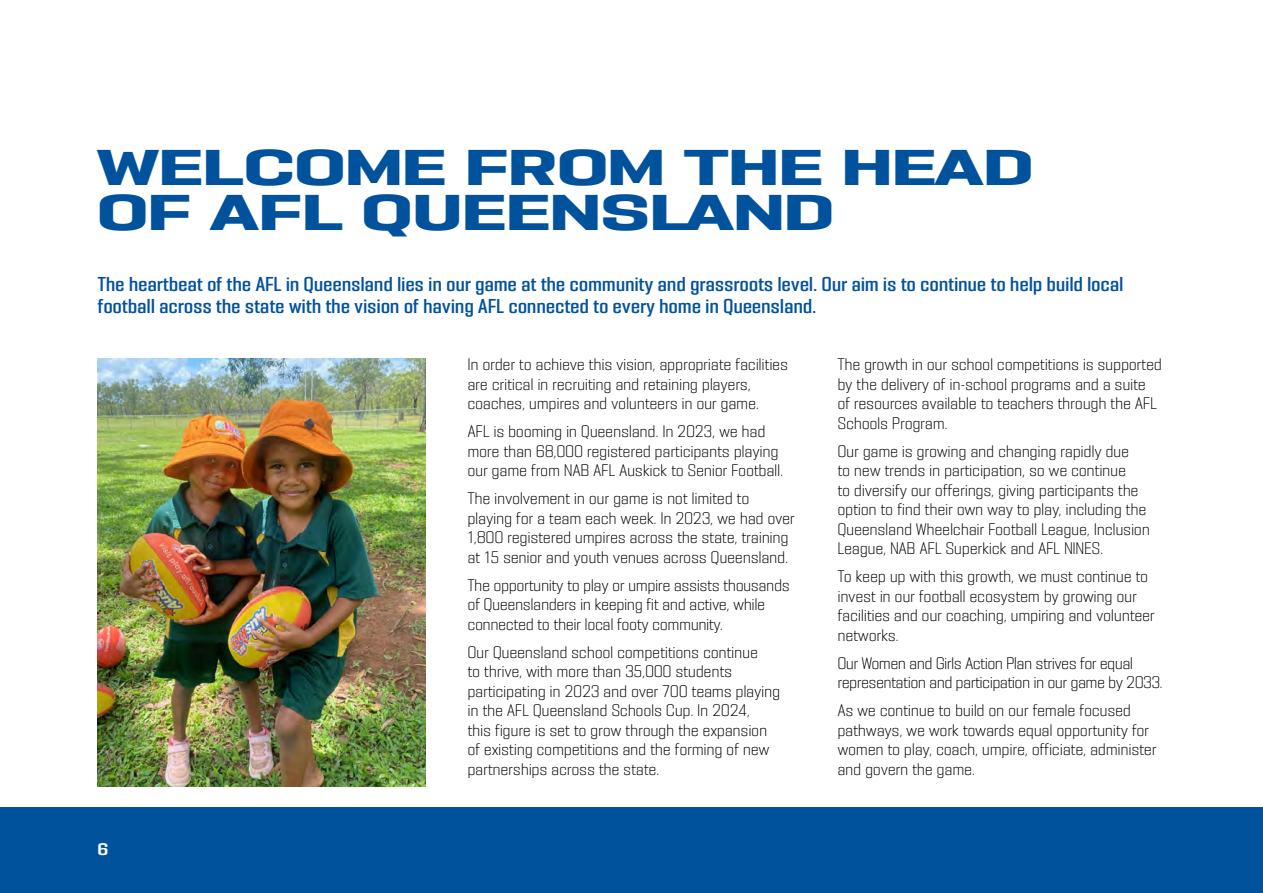
<style>
.page{position:relative;width:1263px;height:893px;background:#fff}
.page>*{position:absolute;margin:0;border:0;box-sizing:border-box;transform-origin:0 0}
.t1{font:45px/45px "PODIUM Sharp 8.10";letter-spacing:.02em;color:#00529c}
.t2{font:18px/22.5px "PODIUM Sharp 4.8";letter-spacing:.02em;color:#00529c}
.t3{font:15px/19.5px "PODIUM Sharp 5.5";letter-spacing:.02em;color:#000}
.t4{font:15px/19.5px "PODIUM Sharp 5.5";color:#000}
.t5{font:15px "PODIUM Sharp 5.9";color:#fff}
</style>
<div class="page">
<div style="left:0;top:808px;width:1263px;height:85px;background:#00529c"></div>
<img style="left:98px;top:358px;width:327px;height:429px">
<h1 class="t1" style="left:98px;top:144px;width:937px">WELCOME FROM THE HEAD<br>OF AFL QUEENSLAND</h1>
<p class="t2" style="left:98px;top:272px;width:1027px">The heartbeat of the AFL in Queensland lies in our game at the community and grassroots level. Our aim is to continue to help build local football across the state with the vision of having AFL connected to every home in Queensland.</p>
<p class="t5" style="left:98px;top:839px;width:12px">6</p>
<p class="t3" style="left:468px;top:354px;width:322px">In order to achieve this vision, appropriate facilities are critical in recruiting and retaining players, coaches, umpires and volunteers in our game.</p>
<p class="t3" style="left:468px;top:421px;width:317px">AFL is booming in Queensland. In 2023, we had more than 68,000 registered participants playing our game from NAB AFL Auskick to Senior Football.</p>
<p class="t3" style="left:468px;top:488px;width:328px">The involvement in our game is not limited to playing for a team each week. In 2023, we had over 1,800 registered umpires across the state, training at 15 senior and youth venues across Queensland.</p>
<p class="t3" style="left:468px;top:575px;width:323px">The opportunity to play or umpire assists thousands of Queenslanders in keeping fit and active, while connected to their local footy community.</p>
<p class="t3" style="left:468px;top:642px;width:314px">Our Queensland school competitions continue<br>to thrive, with more than 35,000 students participating in 2023 and over 700 teams playing in the AFL Queensland Schools Cup. In 2024,<br>this figure is set to grow through the expansion of existing competitions and the forming of new partnerships across the state.</p>
<p class="t3" style="left:838px;top:354px;width:325px">The growth in our school competitions is supported by the delivery of in-school programs and a suite of resources available to teachers through the AFL Schools Program.</p>
<p class="t3" style="left:838px;top:441px;width:313px">Our game is growing and changing rapidly due<br>to new trends in participation, so we continue<br>to diversify our offerings, giving participants the option to find their own way to play, including the Queensland Wheelchair Football League, Inclusion League, NAB AFL Superkick and AFL NINES.</p>
<p class="t3" style="left:838px;top:566px;width:318px">To keep up with this growth, we must continue to invest in our football ecosystem by growing our facilities and our coaching, umpiring and volunteer networks.</p>
<p class="t4" style="left:838px;top:653px;width:326px">Our Women and Girls Action Plan strives for equal representation and participation in our game by 2033.</p>
<p class="t3" style="left:838px;top:700px;width:320px">As we continue to build on our female focused pathways, we work towards equal opportunity for women to play, coach, umpire, officiate, administer and govern the game.</p>
</div>
